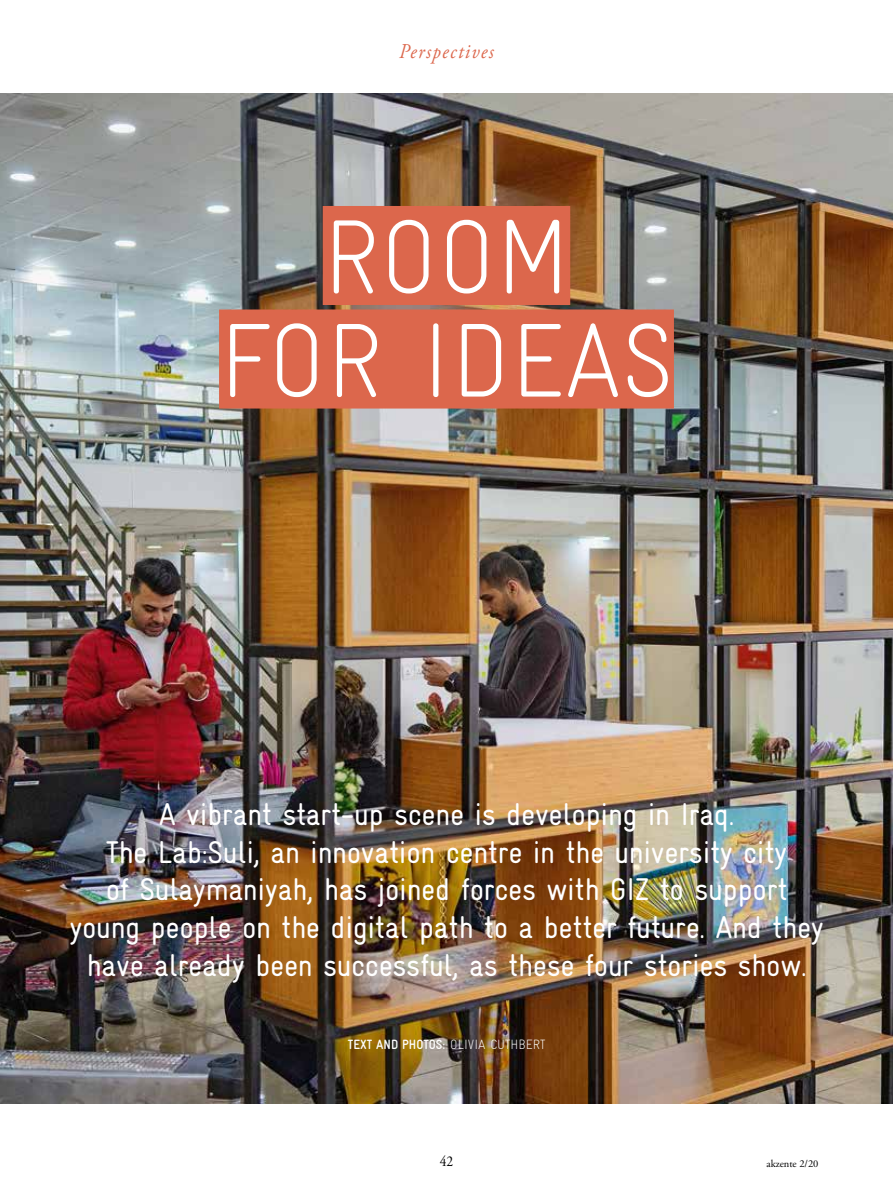
<style>
.page{position:relative;width:893px;height:1191px;background:#fff}
.page>*{position:absolute;margin:0;border:0;box-sizing:border-box;transform-origin:0 0}
.t1{font:105px/103.5px "Gravur Condensed Light CE";color:#fff;text-align:center}
.t2{font:31.5px/37.8px "Gravur Condensed Reg CE";letter-spacing:-.01em;color:#fff;text-align:center}
.t3{font:italic 21px "Adobe Garamond Pro";letter-spacing:.075em;color:#dc674c;scale:.9 1}
.t4{font:15px "Adobe Garamond Pro";color:#000;scale:.9 1}
.t5{font:13.5px "Gravur Condensed Bold CE";color:#fff}
.t6{font:10.5px "Adobe Garamond Pro";color:#000}
.s1{font-family:"Gravur Condensed Light CE"}
</style>
<div class="page">
<img style="left:0;top:94px;width:893px;height:1009px">
<div style="left:323px;top:206px;width:247px;height:99px;background:#dc674c"></div>
<div style="left:219px;top:309px;width:455px;height:99px;background:#dc674c"></div>
<p class="t3" style="left:399px;top:38px;width:107px">Perspectives</p>
<h1 class="t1" style="left:219px;top:205px;width:456px">ROOM<br>FOR IDEAS</h1>
<p class="t2" style="left:69px;top:795px;width:756px">A vibrant start-up scene is developing in Iraq.<br>The Lab:Suli, an innovation centre in the university city<br>of Sulaymaniyah, has joined forces with GIZ to support young people on the digital path to a better future. And they have already been successful, as these four stories show.</p>
<p class="t5" style="left:348px;top:1037px;width:199px">TEXT AND PHOTOS: <span class="s1">OLIVIA CUTHBERT</span></p>
<p class="t4" style="left:440px;top:1152px;width:16px">42</p>
<p class="t6" style="left:766px;top:1157px;width:54px">akzente 2/20</p>
</div>
